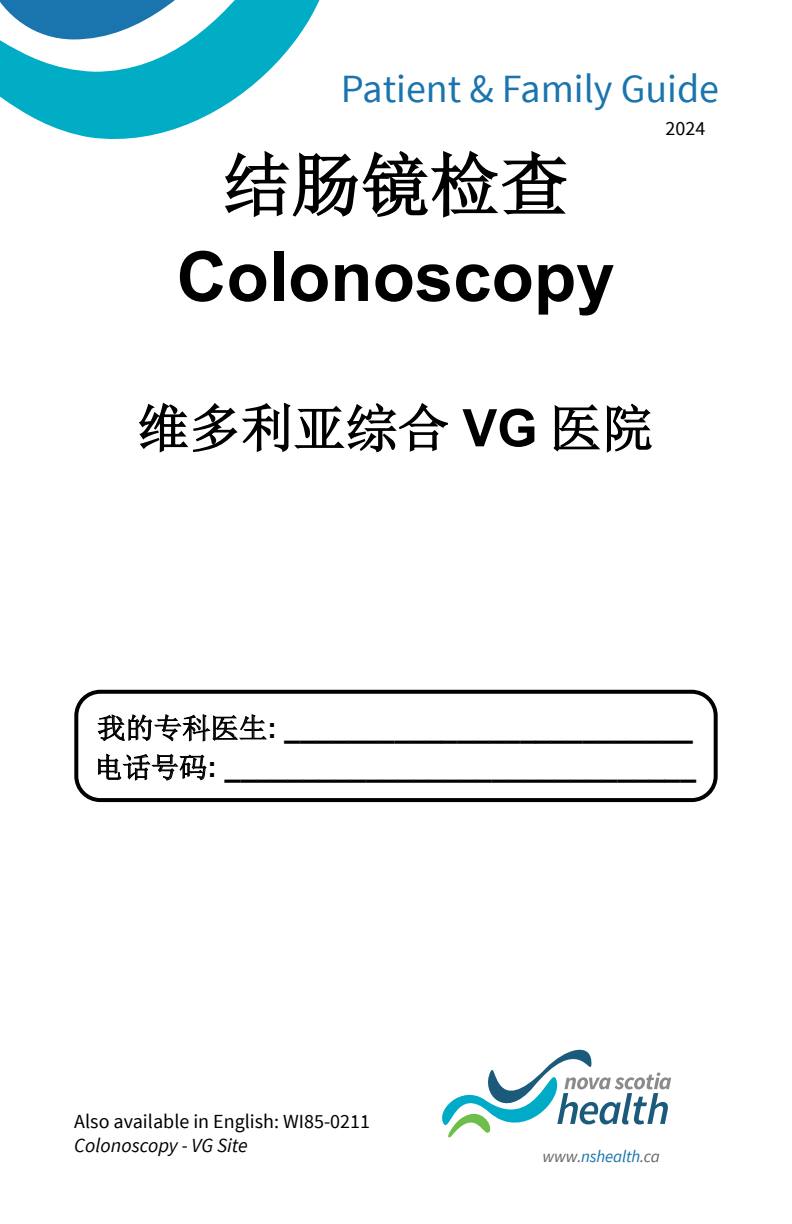
<style>
.page{position:relative;width:792px;height:1224px;background:#fff}
.page>*{position:absolute;margin:0;border:0;box-sizing:border-box;transform-origin:0 0}
.t1{font:700 69.2px/91.8px "Arial";color:#000;text-align:center}
.t2{font:51.8px "Sim Sun";letter-spacing:.005em;color:#000}
.t3{font:40px "Source Sans Pro";color:#1a74ad}
.t4{font:700 28.2px/39.4px "Arial";color:#000}
.body_text{font:20px/24px "Source Sans Pro";color:#000}
.page{font:20px "Source Sans Pro";color:#000}
.t5{font:italic 17px "Source Sans Pro";letter-spacing:-.01em;color:#1a74ad}
.s1{font-family:"Sim Sun";font-weight:400}
.s2{font-family:"Arial";font-weight:700}
.s3{font-style:italic}
.s4{color:#636466}
</style>
<div class="page">
<div style="left:74px;top:690px;width:644px;height:112px;border:4px solid #000;border-radius:24px"></div>
<svg style="left:0;top:0;width:320px;height:139px"></svg>
<svg style="left:442px;top:1050px;width:229px;height:87px"></svg>
<p class="t3" style="left:341px;top:64px;width:380px">Patient &amp; Family Guide</p>
<p class="t1" style="left:177px;top:140px;width:440px"><span class="s1">结肠镜检查<br></span>Colonoscopy</p>
<p class="page" style="left:666px;top:115px;width:41px">2024</p>
<p class="t2" style="left:137px;top:402px;width:518px">维多利亚综合 <span class="s2">VG</span> 医院</p>
<p class="t4" style="left:94px;top:709px;width:603px"><span class="s1">我的专科医生</span>: __________________________<span class="s1">电话号码</span>: ______________________________</p>
<p class="body_text" style="left:74px;top:1110px;width:297px">Also available in English: WI85-0211<br><span class="s3">Colonoscopy - VG Site</span></p>
<p class="t5" style="left:542px;top:1146px;width:119px"><span class="s4">www.</span>nshealth<span class="s4">.ca</span></p>
</div>
